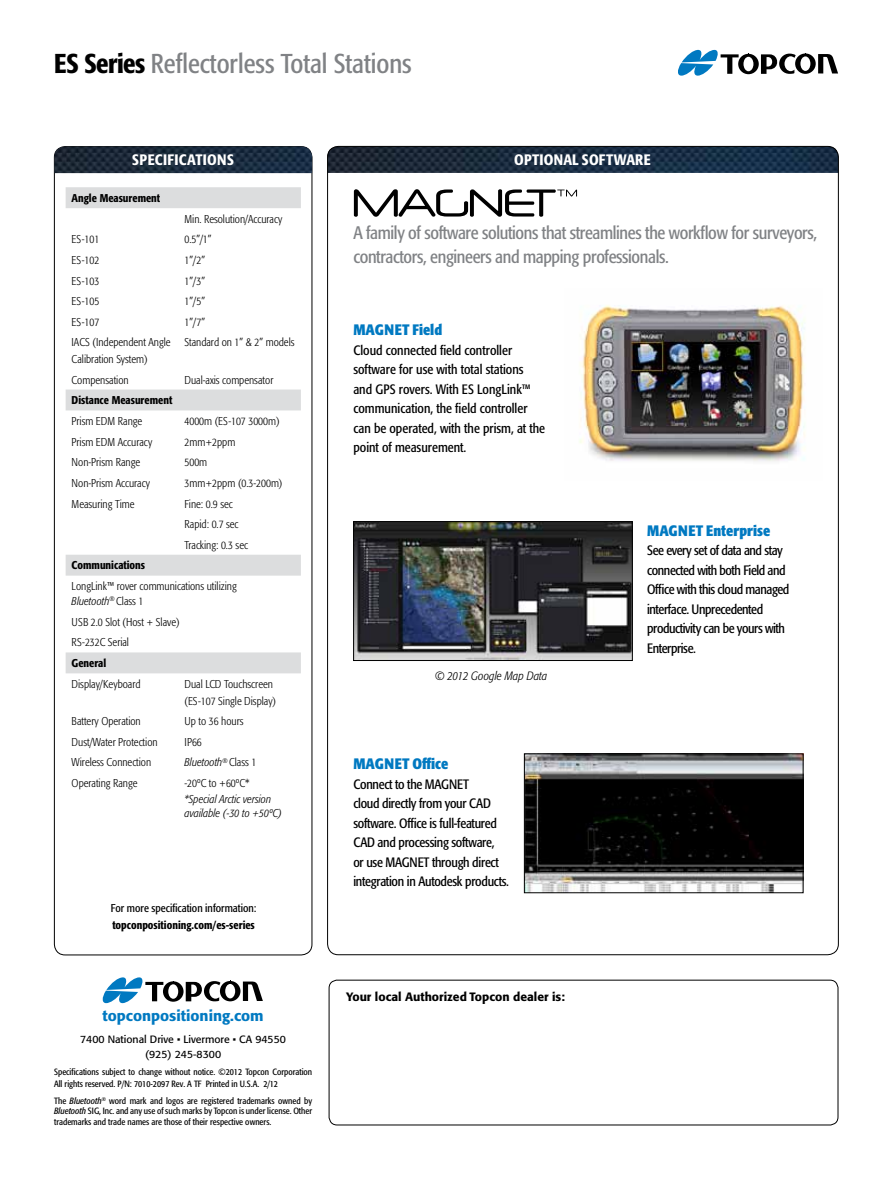
<style>
.page{position:relative;width:893px;height:1188px;background:#fff}
.page>*{position:absolute;margin:0;border:0;box-sizing:border-box;transform-origin:0 0}
.t1{font:condensed 27px "Formata Pro";color:#808285}
.t2{font:condensed 18px/24px "Formata Pro";letter-spacing:-.02em;color:#808285}
.t3{font:700 condensed 15px "Formata Pro";color:#0079c1}
.t4{font:500 condensed 15px "Formata Pro";letter-spacing:.015em;color:#fff}
.t5{font:500 15px "Formata Pro";color:#0079c1}
.t6{font:condensed 13.5px/19.5px "Formata Pro";letter-spacing:-.02em;color:#000}
.t7{font:condensed 13.5px/19.5px "Formata Pro";color:#000}
.t8{font:500 12px "Formata Pro";color:#000}
.t9{font:italic 300 condensed 12px "Formata Pro";color:#000}
.t10{font:300 condensed 11.25px/20.5px "Formata Pro";color:#000}
.t11{font:500 condensed 11.25px "Formata Pro";color:#000}
.t12{font:italic 300 condensed 11.25px/13.5px "Formata Pro";color:#000}
.t13{font:condensed 11.25px "Formata Pro";color:#000}
.t14{font:10.5px/15px "Formata Pro";color:#000;text-align:center}
.t15{font:condensed 9px/10.5px "Formata Pro";color:#000}
.s1{font-weight:500;color:#000}
.s2{font-style:italic}
.s3{font-style:normal}
</style>
<div class="page">
<svg style="left:678px;top:50px;width:160px;height:26px"></svg>
<div style="left:329px;top:980px;width:509px;height:145px;border:1px solid #000;border-radius:8px"></div>
<svg style="left:102px;top:977px;width:161px;height:26px"></svg>
<img style="left:54px;top:147px;width:258px;height:26px">
<img style="left:327px;top:146px;width:511px;height:27px">
<svg style="left:354px;top:189px;width:223px;height:28px"></svg>
<svg style="left:66px;top:187px;width:235px;height:486px"></svg>
<img style="left:355px;top:523px;width:275px;height:136px">
<div style="left:353px;top:521px;width:279px;height:140px;border:1px solid #000"></div>
<img style="left:526px;top:756px;width:275px;height:135px">
<div style="left:524px;top:754px;width:279px;height:139px;border:1px solid #000"></div>
<img style="left:579px;top:305px;width:226px;height:157px">
<h1 class="t1" style="left:54px;top:46px;width:359px"><span class="s1">ES Series</span> Reflectorless Total Stations</h1>
<h3 class="t4" style="left:132px;top:150px;width:16px">Specifications</h3>
<p class="t11" style="left:72px;top:191px;width:90px">Angle Measurement</p>
<h3 class="t4" style="left:514px;top:150px;width:122px">OPTIONAL Software</h3>
<p class="t10" style="left:184px;top:209px;width:99px">Min. Resolution/Accuracy</p>
<p class="t10" style="left:72px;top:229px;width:29px">ES-101</p>
<p class="t10" style="left:184px;top:229px;width:28px">0.5”/1”</p>
<p class="t10" style="left:72px;top:250px;width:29px">ES-102</p>
<p class="t10" style="left:184px;top:250px;width:22px">1”/2”</p>
<p class="t10" style="left:72px;top:270px;width:29px">ES-103</p>
<p class="t10" style="left:184px;top:270px;width:22px">1”/3”</p>
<p class="t10" style="left:72px;top:291px;width:29px">ES-105</p>
<p class="t10" style="left:184px;top:291px;width:22px">1”/5”</p>
<p class="t10" style="left:72px;top:312px;width:29px">ES-107</p>
<p class="t10" style="left:184px;top:312px;width:22px">1”/7”</p>
<p class="t10" style="left:72px;top:334px;width:100px;line-height:16.5px">IACS (Independent Angle<br>Calibration System)</p>
<p class="t10" style="left:184px;top:332px;width:112px">Standard on 1” &amp; 2” models</p>
<p class="t10" style="left:72px;top:369px;width:59px">Compensation</p>
<p class="t10" style="left:184px;top:369px;width:90px">Dual-axis compensator</p>
<p class="t11" style="left:72px;top:393px;width:102px">Distance Measurement</p>
<p class="t10" style="left:72px;top:411px;width:72px">Prism EDM Range</p>
<p class="t10" style="left:184px;top:411px;width:97px">4000m (ES-107 3000m)</p>
<p class="t10" style="left:72px;top:431px;width:82px">Prism EDM Accuracy</p>
<p class="t10" style="left:184px;top:431px;width:52px">2mm+2ppm</p>
<p class="t10" style="left:72px;top:452px;width:70px">Non-Prism Range</p>
<p class="t10" style="left:184px;top:452px;width:24px">500m</p>
<p class="t10" style="left:72px;top:473px;width:80px">Non-Prism Accuracy</p>
<p class="t10" style="left:184px;top:473px;width:99px">3mm+2ppm (0.3-200m)</p>
<p class="t10" style="left:72px;top:493px;width:64px">Measuring Time</p>
<p class="t10" style="left:184px;top:493px;width:65px">Fine: 0.9 sec<br>Rapid: 0.7 sec<br>Tracking: 0.3 sec</p>
<p class="t11" style="left:72px;top:558px;width:75px">Communications</p>
<p class="t10" style="left:72px;top:579px;width:167px;line-height:15px">LongLink™ rover communications utilizing<br><span class="s2">Bluetooth</span><sup>®</sup> Class 1</p>
<p class="t10" style="left:72px;top:612px;width:109px">USB 2.0 Slot (Host + Slave)<br>RS-232C Serial</p>
<p class="t11" style="left:72px;top:656px;width:36px">General</p>
<p class="t10" style="left:72px;top:674px;width:70px">Display/Keyboard</p>
<p class="t10" style="left:184px;top:676px;width:93px;line-height:16.5px">Dual LCD Touchscreen (ES-107 Single Display)</p>
<p class="t10" style="left:72px;top:711px;width:71px">Battery Operation</p>
<p class="t10" style="left:184px;top:711px;width:61px">Up to 36 hours</p>
<p class="t10" style="left:72px;top:731px;width:87px">Dust/Water Protection</p>
<p class="t10" style="left:184px;top:731px;width:19px">IP66</p>
<p class="t10" style="left:72px;top:752px;width:81px">Wireless Connection</p>
<p class="t12" style="left:184px;top:756px;width:73px">Bluetooth<sup>®</sup> <span class="s3">Class 1</span></p>
<p class="t10" style="left:72px;top:773px;width:67px">Operating Range</p>
<p class="t10" style="left:184px;top:773px;width:66px">-20ºC to +60ºC*</p>
<p class="t12" style="left:184px;top:793px;width:99px">*Special Arctic version available (-30 to +50ºC)</p>
<p class="t13" style="left:111px;top:901px;width:147px">For more specification information:</p>
<p class="t11" style="left:112px;top:917px;width:144px">topconpositioning.com/es-series</p>
<h3 class="t5" style="left:102px;top:1006px;width:163px">topconpositioning.com</h3>
<p class="t14" style="left:80px;top:1032px;width:207px">7400 National Drive • Livermore • CA 94550 (925) 245-8300</p>
<p class="t15" style="left:54px;top:1066px;width:260px;line-height:12px">Specifications subject to change without notice. ©2012 Topcon Corporation<br>All rights reserved. P/N: 7010-2097 Rev. A TF Printed in U.S.A. 2/12</p>
<p class="t15" style="left:54px;top:1095px;width:260px;text-align:justify">The <span class="s2">Bluetooth</span><sup>®</sup> word mark and logos are registered trademarks owned by <span class="s2">Bluetooth</span> SIG, Inc. and any use of such marks by Topcon is under license. Other trademarks and trade names are those of their respective owners.</p>
<h2 class="t2" style="left:353px;top:221px;width:465px">A family of software solutions that streamlines the workflow for surveyors, contractors, engineers and mapping professionals.</h2>
<h3 class="t3" style="left:353px;top:321px;width:90px">MAGNET Field</h3>
<p class="t7" style="left:353px;top:340px;width:193px">Cloud connected field controller software for use with total stations and GPS rovers. With ES LongLink™ communication, the field controller can be operated, with the prism, at the point of measurement.</p>
<p class="t9" style="left:435px;top:668px;width:114px">© 2012 Google Map Data</p>
<h3 class="t3" style="left:353px;top:754px;width:96px">MAGNET Office</h3>
<p class="t6" style="left:353px;top:774px;width:157px">Connect to the MAGNET<br>cloud directly from your CAD software. Office is full-featured<br>CAD and processing software,<br>or use MAGNET through direct integration in Autodesk products.</p>
<p class="t8" style="left:346px;top:989px;width:220px">Your local Authorized Topcon dealer is:</p>
<h3 class="t3" style="left:647px;top:521px;width:125px">MAGNET Enterprise</h3>
<p class="t6" style="left:647px;top:541px;width:144px">See every set of data and stay connected with both Field and<br>Office with this cloud managed interface. Unprecedented productivity can be yours with<br>Enterprise.</p>
</div>
